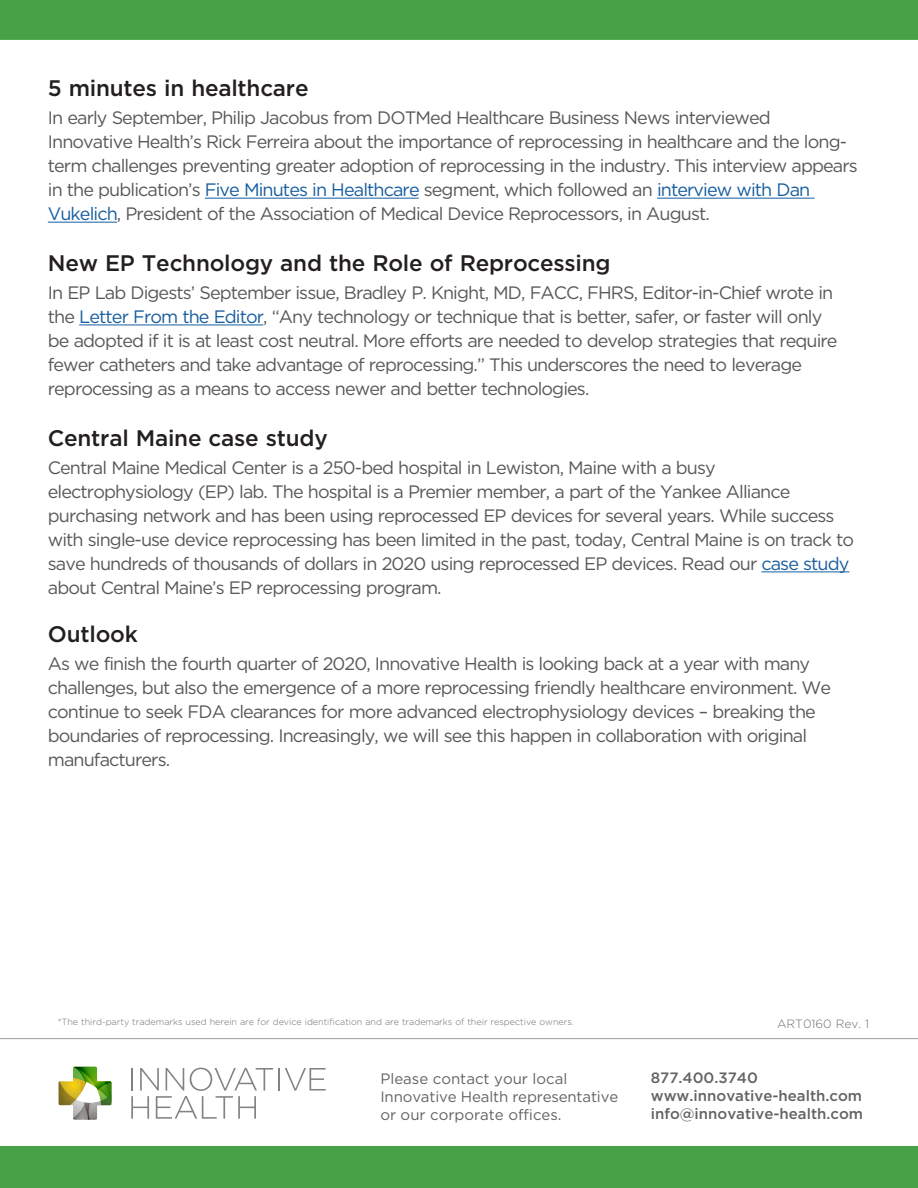
<style>
.page{position:relative;width:918px;height:1188px;background:#fff}
.page>*{position:absolute;margin:0;border:0;box-sizing:border-box;transform-origin:0 0}
.Chart_Head{font:500 22.5px "Gotham";letter-spacing:-.01em;color:#231f20}
.Chart_Head-2{font:18px/24px "Gotham";letter-spacing:-.05em;color:#57585a}
.t1{font:15px/18px "Gotham";color:#636366}
.t2{font:500 15px/18px "Gotham";color:#636366}
.Chart_Head-3{font:300 12px "Gotham";color:#6c6d70}
.Chart_Head-4{font:300 9px "Gotham";color:#6c6d70}
.s1{color:#175d9e}
</style>
<div class="page">
<hr style="left:0;top:1038px;width:918px;height:1px;background:#9d9fa2">
<svg style="left:58px;top:1067px;width:54px;height:53px"></svg>
<hr style="left:278px;top:1068px;width:2px;height:23px;background:#808285">
<svg style="left:285px;top:1068px;width:41px;height:23px"></svg>
<svg style="left:131px;top:1068px;width:142px;height:51px"></svg>
<div style="left:0;top:0;width:918px;height:40px;background:#47a146"></div>
<div style="left:0;top:1146px;width:918px;height:42px;background:#47a146"></div>
<hr style="left:205px;top:198px;width:214px;height:1px;background:#175d9e">
<hr style="left:657px;top:198px;width:157px;height:1px;background:#175d9e">
<hr style="left:48px;top:222px;width:69px;height:1px;background:#175d9e">
<hr style="left:79px;top:325px;width:184px;height:1px;background:#175d9e">
<hr style="left:761px;top:572px;width:89px;height:1px;background:#175d9e">
<p class="Chart_Head" style="left:48px;top:75px;width:262px">5 minutes in healthcare</p>
<p class="Chart_Head-2" style="left:48px;top:105px;width:812px">In early September, Philip Jacobus from DOTMed Healthcare Business News interviewed Innovative Health’s Rick Ferreira about the importance of reprocessing in healthcare and the long&shy;term challenges preventing greater adoption of reprocessing in the industry. This interview appears in the publication’s <span class="s1">Five Minutes in Healthcare</span> segment, which followed an <span class="s1">interview with Dan Vukelich</span>, President of the Association of Medical Device Reprocessors, in August.</p>
<p class="Chart_Head" style="left:48px;top:250px;width:564px">New EP Technology and the Role of Reprocessing</p>
<p class="Chart_Head-2" style="left:48px;top:280px;width:791px">In EP Lab Digests’ September issue, Bradley P. Knight, MD, FACC, FHRS, Editor-in-Chief wrote in the <span class="s1">Letter From the Editor</span>, “Any technology or technique that is better, safer, or faster will only be adopted if it is at least cost neutral. More efforts are needed to develop strategies that require fewer catheters and take advantage of reprocessing.” This underscores the need to leverage reprocessing as a means to access newer and better technologies.</p>
<p class="Chart_Head" style="left:48px;top:425px;width:281px">Central Maine case study</p>
<p class="Chart_Head-2" style="left:48px;top:455px;width:808px">Central Maine Medical Center is a 250-bed hospital in Lewiston, Maine with a busy electrophysiology (EP) lab. The hospital is a Premier member, a part of the Yankee Alliance purchasing network and has been using reprocessed EP devices for several years. While success with single-use device reprocessing has been limited in the past, today, Central Maine is on track to save hundreds of thousands of dollars in 2020 using reprocessed EP devices. Read our <span class="s1">case study </span>about Central Maine’s EP reprocessing program.</p>
<p class="Chart_Head" style="left:48px;top:622px;width:92px">Outlook</p>
<p class="Chart_Head-2" style="left:48px;top:651px;width:785px">As we finish the fourth quarter of 2020, Innovative Health is looking back at a year with many challenges, but also the emergence of a more reprocessing friendly healthcare environment. We continue to seek FDA clearances for more advanced electrophysiology devices – breaking the boundaries of reprocessing. Increasingly, we will see this happen in collaboration with original manufacturers.</p>
<p class="Chart_Head-4" style="left:58px;top:1016px;width:518px">*The third-party trademarks used herein are for device identification and are trademarks of their respective owners.</p>
<p class="t1" style="left:380px;top:1069px;width:239px">Please contact your local<br>Innovative Health representative or our corporate offices.</p>
<p class="Chart_Head-3" style="left:777px;top:1017px;width:94px">ART0160 Rev. 1</p>
<p class="t2" style="left:651px;top:1068px;width:214px">877.400.3740 www.innovative-health.com info@innovative-health.com</p>
</div>
